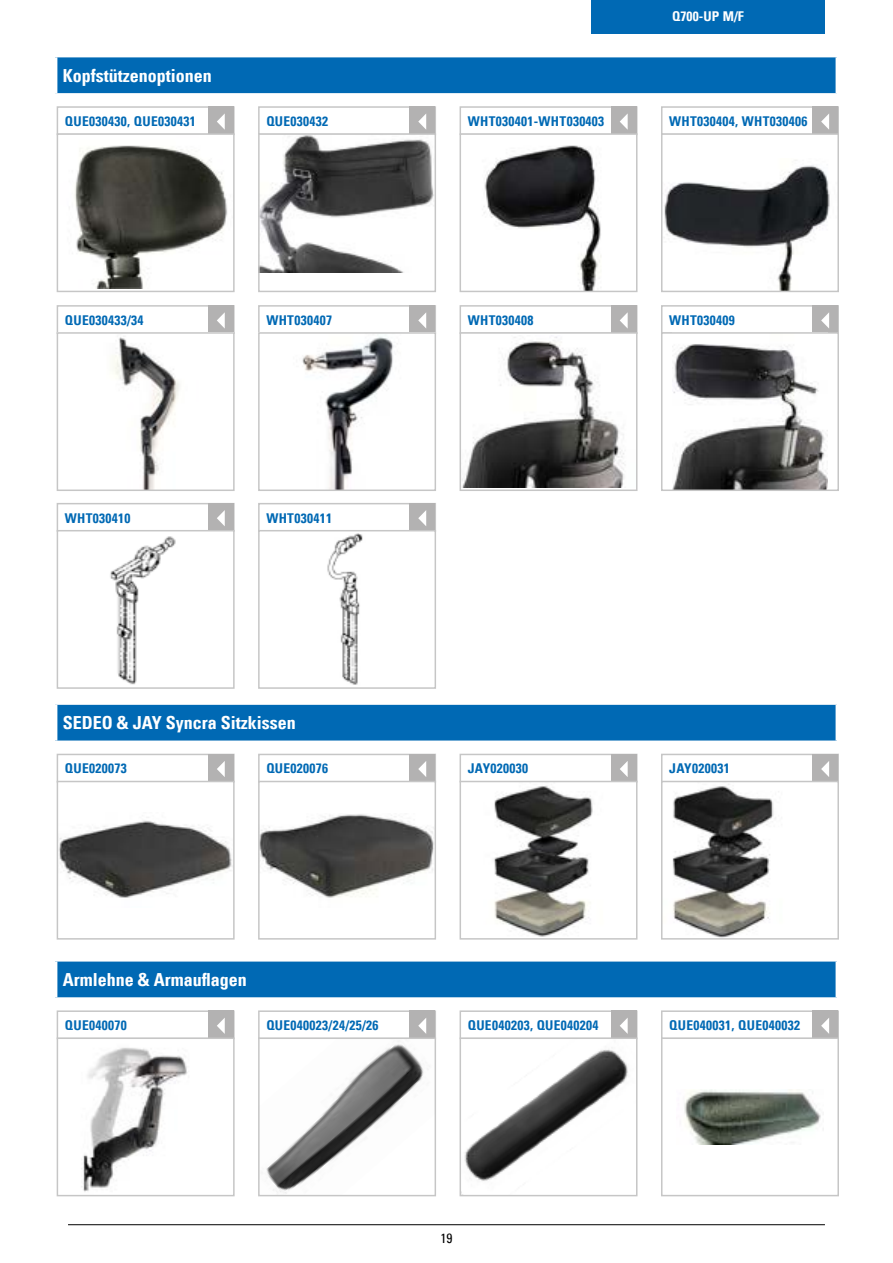
<style>
.page{position:relative;width:893px;height:1263px;background:#fff}
.page>*{position:absolute;margin:0;border:0;box-sizing:border-box;transform-origin:0 0}
.t1{font:18px "Univers Com 67 Bold Cond";color:#fff}
.t2{font:13.5px "Univers Com 67 Bold Cond";letter-spacing:.025em;color:#0069b4}
.t3{font:13.5px "Univers Com 67 Bold Cond";letter-spacing:.01em;color:#fff}
.t4{font:condensed 13.5px "Univers Com 57";color:#000}
</style>
<div class="page">
<div style="left:591px;top:0;width:234px;height:34px;background:#0069b4"></div>
<hr style="left:68px;top:1224px;width:757px;height:1px;background:#000">
<div style="left:57px;top:106px;width:178px;height:29px;border:2px solid #c6c6c6"></div>
<div style="left:208px;top:106px;width:26px;height:29px;background:#b3b2b2"></div>
<svg style="left:217px;top:113px;width:8px;height:17px"></svg>
<div style="left:57px;top:305px;width:178px;height:29px;border:2px solid #c6c6c6"></div>
<div style="left:208px;top:305px;width:26px;height:29px;background:#b3b2b2"></div>
<svg style="left:217px;top:312px;width:8px;height:17px"></svg>
<div style="left:57px;top:503px;width:178px;height:29px;border:2px solid #c6c6c6"></div>
<div style="left:208px;top:503px;width:26px;height:29px;background:#b3b2b2"></div>
<svg style="left:217px;top:510px;width:8px;height:16px"></svg>
<div style="left:258px;top:106px;width:178px;height:29px;border:2px solid #c6c6c6"></div>
<div style="left:409px;top:106px;width:26px;height:29px;background:#b3b2b2"></div>
<svg style="left:418px;top:114px;width:8px;height:15px"></svg>
<div style="left:258px;top:305px;width:178px;height:29px;border:2px solid #c6c6c6"></div>
<div style="left:409px;top:305px;width:26px;height:29px;background:#b3b2b2"></div>
<svg style="left:418px;top:313px;width:8px;height:15px"></svg>
<div style="left:258px;top:503px;width:178px;height:29px;border:2px solid #c6c6c6"></div>
<div style="left:409px;top:503px;width:26px;height:29px;background:#b3b2b2"></div>
<svg style="left:418px;top:510px;width:8px;height:16px"></svg>
<div style="left:460px;top:106px;width:177px;height:29px;border:2px solid #c6c6c6"></div>
<div style="left:611px;top:106px;width:26px;height:29px;background:#b3b2b2"></div>
<svg style="left:620px;top:113px;width:8px;height:17px"></svg>
<div style="left:460px;top:305px;width:177px;height:29px;border:2px solid #c6c6c6"></div>
<div style="left:611px;top:305px;width:26px;height:29px;background:#b3b2b2"></div>
<svg style="left:620px;top:312px;width:8px;height:17px"></svg>
<div style="left:661px;top:106px;width:178px;height:29px;border:2px solid #c6c6c6"></div>
<div style="left:812px;top:106px;width:26px;height:29px;background:#b3b2b2"></div>
<svg style="left:821px;top:114px;width:8px;height:16px"></svg>
<div style="left:661px;top:305px;width:178px;height:29px;border:2px solid #c6c6c6"></div>
<div style="left:812px;top:305px;width:26px;height:29px;background:#b3b2b2"></div>
<svg style="left:821px;top:312px;width:8px;height:16px"></svg>
<img style="left:74px;top:145px;width:154px;height:143px">
<div style="left:57px;top:133px;width:178px;height:159px;border:2px solid #c6c6c6"></div>
<img style="left:113px;top:337px;width:67px;height:151px">
<div style="left:57px;top:332px;width:178px;height:159px;border:2px solid #c6c6c6"></div>
<img style="left:110px;top:536px;width:66px;height:149px">
<div style="left:57px;top:530px;width:178px;height:159px;border:2px solid #c6c6c6"></div>
<img style="left:261px;top:136px;width:172px;height:137px">
<div style="left:258px;top:133px;width:178px;height:159px;border:2px solid #c6c6c6"></div>
<img style="left:302px;top:336px;width:92px;height:152px">
<div style="left:258px;top:332px;width:178px;height:159px;border:2px solid #c6c6c6"></div>
<img style="left:327px;top:533px;width:36px;height:152px">
<div style="left:258px;top:530px;width:178px;height:159px;border:2px solid #c6c6c6"></div>
<img style="left:484px;top:145px;width:117px;height:144px">
<div style="left:460px;top:133px;width:177px;height:159px;border:2px solid #c6c6c6"></div>
<img style="left:463px;top:336px;width:162px;height:152px">
<div style="left:460px;top:332px;width:177px;height:159px;border:2px solid #c6c6c6"></div>
<img style="left:664px;top:160px;width:166px;height:129px">
<div style="left:661px;top:133px;width:178px;height:159px;border:2px solid #c6c6c6"></div>
<img style="left:673px;top:344px;width:154px;height:144px">
<div style="left:661px;top:332px;width:178px;height:159px;border:2px solid #c6c6c6"></div>
<div style="left:57px;top:754px;width:178px;height:28px;border:2px solid #c6c6c6"></div>
<div style="left:208px;top:754px;width:26px;height:28px;background:#b3b2b2"></div>
<svg style="left:217px;top:761px;width:8px;height:16px"></svg>
<div style="left:258px;top:754px;width:178px;height:28px;border:2px solid #c6c6c6"></div>
<div style="left:409px;top:754px;width:26px;height:28px;background:#b3b2b2"></div>
<svg style="left:418px;top:761px;width:8px;height:16px"></svg>
<div style="left:460px;top:754px;width:177px;height:28px;border:2px solid #c6c6c6"></div>
<div style="left:611px;top:754px;width:26px;height:28px;background:#b3b2b2"></div>
<svg style="left:620px;top:761px;width:8px;height:16px"></svg>
<div style="left:661px;top:754px;width:178px;height:28px;border:2px solid #c6c6c6"></div>
<div style="left:812px;top:754px;width:26px;height:28px;background:#b3b2b2"></div>
<svg style="left:821px;top:761px;width:8px;height:16px"></svg>
<img style="left:60px;top:820px;width:172px;height:78px">
<div style="left:57px;top:781px;width:178px;height:158px;border:2px solid #c6c6c6"></div>
<img style="left:261px;top:814px;width:172px;height:84px">
<div style="left:258px;top:781px;width:178px;height:158px;border:2px solid #c6c6c6"></div>
<img style="left:494px;top:786px;width:99px;height:150px">
<div style="left:460px;top:781px;width:177px;height:158px;border:2px solid #c6c6c6"></div>
<img style="left:672px;top:784px;width:104px;height:152px">
<div style="left:661px;top:781px;width:178px;height:158px;border:2px solid #c6c6c6"></div>
<div style="left:57px;top:1010px;width:178px;height:29px;border:2px solid #c6c6c6"></div>
<div style="left:208px;top:1010px;width:26px;height:29px;background:#b3b2b2"></div>
<svg style="left:217px;top:1018px;width:8px;height:16px"></svg>
<div style="left:258px;top:1010px;width:178px;height:29px;border:2px solid #c6c6c6"></div>
<div style="left:409px;top:1010px;width:26px;height:29px;background:#b3b2b2"></div>
<svg style="left:418px;top:1018px;width:8px;height:16px"></svg>
<div style="left:460px;top:1010px;width:177px;height:29px;border:2px solid #c6c6c6"></div>
<div style="left:611px;top:1010px;width:26px;height:29px;background:#b3b2b2"></div>
<svg style="left:620px;top:1018px;width:8px;height:16px"></svg>
<div style="left:661px;top:1010px;width:178px;height:29px;border:2px solid #c6c6c6"></div>
<div style="left:812px;top:1010px;width:26px;height:29px;background:#b3b2b2"></div>
<svg style="left:821px;top:1018px;width:8px;height:16px"></svg>
<img style="left:81px;top:1047px;width:107px;height:145px">
<div style="left:57px;top:1037px;width:178px;height:159px;border:2px solid #c6c6c6"></div>
<img style="left:266px;top:1040px;width:158px;height:153px">
<div style="left:258px;top:1037px;width:178px;height:159px;border:2px solid #c6c6c6"></div>
<img style="left:464px;top:1049px;width:164px;height:132px">
<div style="left:460px;top:1037px;width:177px;height:159px;border:2px solid #c6c6c6"></div>
<img style="left:684px;top:1089px;width:137px;height:55px">
<div style="left:661px;top:1037px;width:178px;height:159px;border:2px solid #c6c6c6"></div>
<div style="left:56px;top:56px;width:781px;height:39px;background:#0069b4"></div>
<hr style="left:54px;top:54px;width:785px;height:3px;background:#fff">
<hr style="left:54px;top:57px;width:3px;height:36px;background:#fff">
<hr style="left:836px;top:57px;width:3px;height:36px;background:#fff">
<svg style="left:55px;top:93px;width:782px;height:2px;background:#eff5fa"></svg>
<div style="left:56px;top:703px;width:781px;height:39px;background:#0069b4"></div>
<svg style="left:55px;top:703px;width:782px;height:2px;background:#eaf2f8"></svg>
<hr style="left:54px;top:705px;width:3px;height:35px;background:#fff">
<hr style="left:836px;top:705px;width:3px;height:35px;background:#fff">
<svg style="left:55px;top:740px;width:782px;height:2px;background:#b9d5ea"></svg>
<div style="left:56px;top:960px;width:781px;height:39px;background:#0069b4"></div>
<hr style="left:54px;top:958px;width:785px;height:3px;background:#fff">
<hr style="left:54px;top:961px;width:3px;height:36px;background:#fff">
<hr style="left:836px;top:961px;width:3px;height:36px;background:#fff">
<svg style="left:55px;top:997px;width:782px;height:2px;background:#d9e8f3"></svg>
<h1 class="t1" style="left:63px;top:64px;width:151px">Kopfstützenoptionen</h1>
<p class="t2" style="left:65px;top:113px;width:132px">QUE030430, QUE030431</p>
<p class="t2" style="left:266px;top:113px;width:63px">QUE030432</p>
<p class="t2" style="left:65px;top:312px;width:80px">QUE030433/34</p>
<p class="t2" style="left:65px;top:510px;width:67px">WHT030410</p>
<p class="t2" style="left:266px;top:312px;width:67px">WHT030407</p>
<p class="t2" style="left:266px;top:510px;width:67px">WHT030411</p>
<h1 class="t1" style="left:63px;top:712px;width:235px">SEDEO &amp; JAY Syncra Sitzkissen</h1>
<p class="t2" style="left:468px;top:113px;width:138px">WHT030401-WHT030403</p>
<p class="t3" style="left:672px;top:8px;width:73px">Q700-UP M/F</p>
<p class="t2" style="left:669px;top:113px;width:140px">WHT030404, WHT030406</p>
<p class="t2" style="left:468px;top:312px;width:67px">WHT030408</p>
<p class="t2" style="left:669px;top:312px;width:67px">WHT030409</p>
<p class="t2" style="left:65px;top:760px;width:63px">QUE020073</p>
<p class="t2" style="left:266px;top:760px;width:63px">QUE020076</p>
<p class="t2" style="left:468px;top:760px;width:62px">JAY020030</p>
<p class="t2" style="left:669px;top:760px;width:62px">JAY020031</p>
<h1 class="t1" style="left:63px;top:968px;width:185px">Armlehne &amp; Armauflagen</h1>
<p class="t2" style="left:65px;top:1017px;width:63px">QUE040070</p>
<p class="t2" style="left:266px;top:1017px;width:114px">QUE040023/24/25/26</p>
<p class="t2" style="left:468px;top:1017px;width:132px">QUE040203, QUE040204</p>
<p class="t2" style="left:669px;top:1017px;width:132px">QUE040031, QUE040032</p>
<p class="t4" style="left:440px;top:1229px;width:13px">19</p>
</div>
